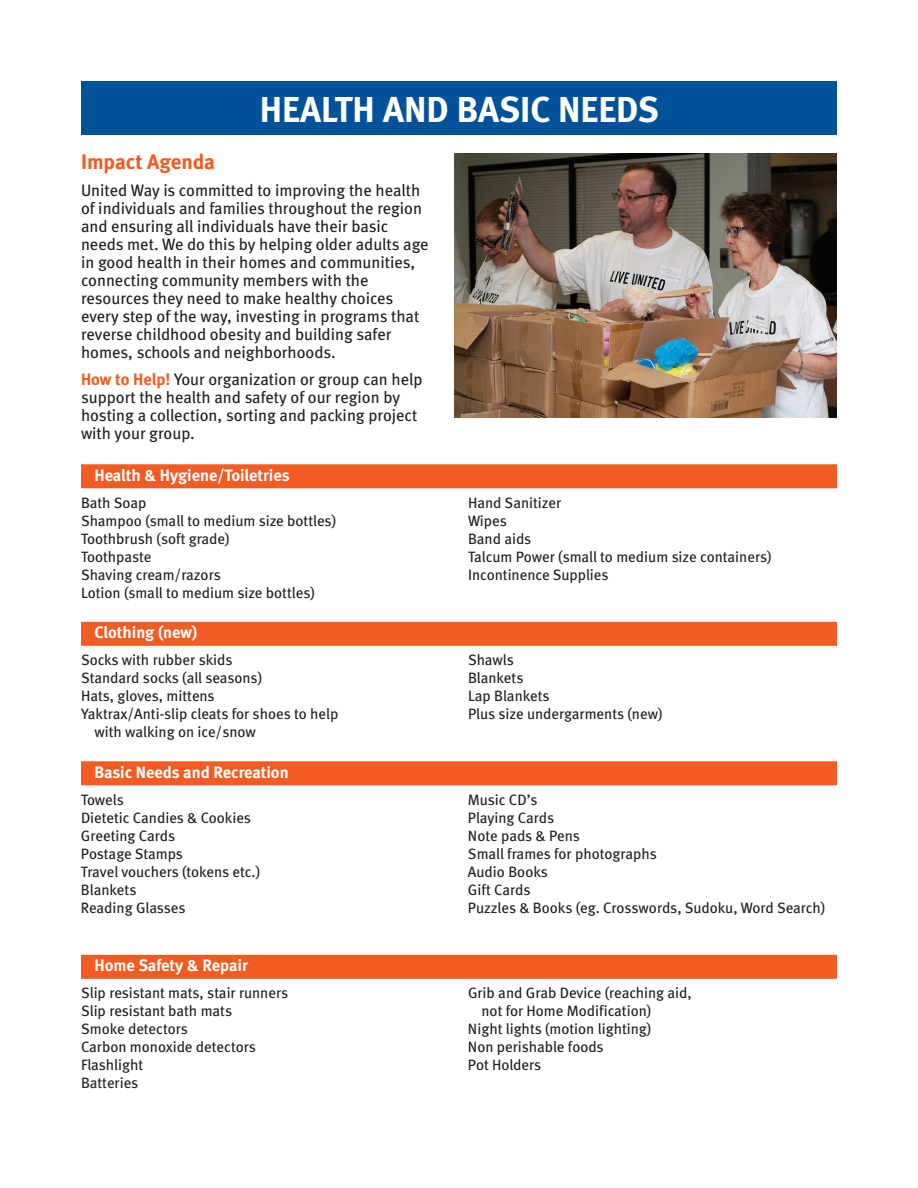
<style>
.page{position:relative;width:918px;height:1188px;background:#fff}
.page>*{position:absolute;margin:0;border:0;box-sizing:border-box;transform-origin:0 0}
.t1{font:36px "Meta Bold LF";color:#fff}
.t2{font:21px "Meta Bold LF";color:#f25b21}
.t3{font:16.5px/18px "Meta Book LF";color:#231f20}
.t4{font:16.5px "Meta Bold LF";color:#fff}
.t5{font:15px/18px "Meta Book LF";color:#231f20}
.s1{font-family:"Meta Bold LF";color:#f25b21}
</style>
<div class="page">
<img style="left:455px;top:153px;width:382px;height:265px">
<div style="left:81px;top:81px;width:756px;height:54px;background:#01529a"></div>
<div style="left:81px;top:464px;width:756px;height:24px;background:#f25b21"></div>
<div style="left:81px;top:622px;width:756px;height:24px;background:#f25b21"></div>
<div style="left:81px;top:761px;width:756px;height:24px;background:#f25b21"></div>
<div style="left:81px;top:955px;width:756px;height:24px;background:#f25b21"></div>
<h1 class="t1" style="left:260px;top:88px;width:131px">HEALTH AND</h1>
<h1 class="t1" style="left:457px;top:88px;width:203px">BASIC N EEDS</h1>
<h2 class="t2" style="left:81px;top:150px;width:135px">Impact Agenda</h2>
<p class="t3" style="left:81px;top:181px;width:349px">United Way is committed to improving the health of individuals and families throughout the region and ensuring all individuals have their basic needs met. We do this by helping older adults age in good health in their homes and communities, connecting community members with the resources they need to make healthy choices every step of the way, investing in programs that reverse childhood obesity and building safer homes, schools and neighborhoods.</p>
<p class="t3" style="left:81px;top:370px;width:343px"><span class="s1">How to Help!</span> Your organization or group can help support the health and safety of our region by hosting a collection, sorting and packing project with your group.</p>
<p class="t4" style="left:94px;top:465px;width:197px">Health &amp; Hygiene/Toiletries</p>
<p class="t5" style="left:81px;top:493px;width:257px">Bath Soap<br>Shampoo (small to medium size bottles)<br>Toothbrush (soft grade)<br>Toothpaste<br>Shaving cream/razors<br>Lotion (small to medium size bottles)</p>
<p class="t5" style="left:468px;top:493px;width:305px">Hand Sanitizer<br>Wipes<br>Band aids<br>Talcum Power (small to medium size containers)<br>Incontinence Supplies</p>
<p class="t4" style="left:95px;top:623px;width:104px">Clothing (new)</p>
<p class="t5" style="left:81px;top:651px;width:153px">Socks with rubber skids</p>
<p class="t5" style="left:81px;top:669px;width:183px">Standard socks (all seasons)</p>
<p class="t5" style="left:81px;top:687px;width:135px">Hats, gloves, mittens</p>
<p class="t5" style="left:81px;top:705px;width:259px">Yaktrax/Anti-slip cleats for shoes to help</p>
<p class="t5" style="left:95px;top:723px;width:163px">with walking on ice/snow</p>
<p class="t5" style="left:468px;top:651px;width:196px">Shawls<br>Blankets<br>Lap Blankets<br>Plus size undergarments (new)</p>
<p class="t4" style="left:94px;top:762px;width:196px">Basic Needs and Recreation</p>
<p class="t5" style="left:81px;top:790px;width:181px">Towels<br>Dietetic Candies &amp; Cookies<br>Greeting Cards<br>Postage Stamps<br>Travel vouchers (tokens etc.)<br>Blankets<br>Reading Glasses</p>
<p class="t5" style="left:468px;top:790px;width:359px">Music CD’s<br>Playing Cards<br>Note pads &amp; Pens<br>Small frames for photographs<br>Audio Books<br>Gift Cards<br>Puzzles &amp; Books (eg. Crosswords, Sudoku, Word Search)</p>
<p class="t4" style="left:94px;top:956px;width:155px">Home Safety &amp; Repair</p>
<p class="t5" style="left:81px;top:984px;width:209px">Slip resistant mats, stair runners<br>Slip resistant bath mats<br>Smoke detectors<br>Carbon monoxide detectors<br>Flashlight<br>Batteries</p>
<p class="t5" style="left:468px;top:984px;width:225px">Grib and Grab Device (reaching aid,</p>
<p class="t5" style="left:482px;top:1002px;width:171px">not for Home Modification)</p>
<p class="t5" style="left:468px;top:1020px;width:185px">Night lights (motion lighting)</p>
<p class="t5" style="left:468px;top:1038px;width:137px">Non perishable foods</p>
<p class="t5" style="left:468px;top:1056px;width:75px">Pot Holders</p>
</div>
